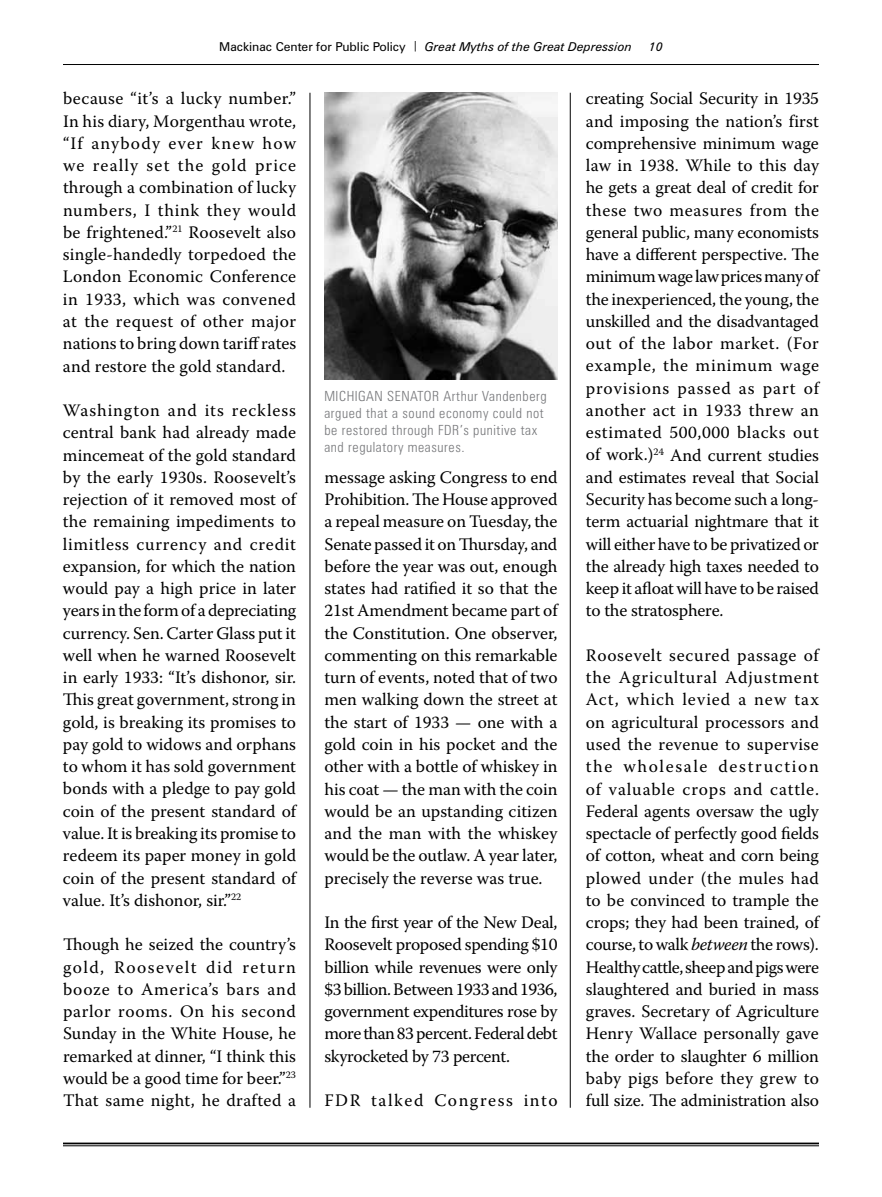
<style>
.page{position:relative;width:882px;height:1197px;background:#fff}
.page>*{position:absolute;margin:0;border:0;box-sizing:border-box;transform-origin:0 0}
.t1{font:17.5px/22.2px "Warnock Pro";color:#000;text-align:justify}
.t2{font:17.5px "Warnock Pro";letter-spacing:.09em;color:#000}
.t3{font:300 condensed 14px/16.8px "Zurich BT";letter-spacing:.04em;color:#77787b}
.t4{font:italic 12.25px "Zurich BT";color:#000}
.s1{font-style:normal}
.s2{font-style:normal;font-size:10.5px}
.s3{font-style:italic}
</style>
<div class="page">
<hr style="left:63px;top:64px;width:756px;height:1px;background:#000">
<hr style="left:63px;top:1143px;width:756px;height:1px;background:#000">
<hr style="left:63px;top:1146px;width:756px;height:1px;background:#000">
<hr style="left:310px;top:93px;width:1px;height:1015px;background:#000">
<hr style="left:570px;top:93px;width:1px;height:1015px;background:#000">
<img style="left:324px;top:93px;width:234px;height:287px">
<p class="t4" style="left:219px;top:39px;width:415px"><span class="s1">Mackinac Center for Public Policy</span> <span class="s2">|</span> Great Myths of the Great Depression</p>
<p class="t4" style="left:649px;top:39px;width:15px">10</p>
<p class="t1" style="left:63px;top:87px;width:235px">because “it’s a lucky number.” In his diary, Morgenthau wrote, “If anybody ever knew how we really set the gold price through a combination of lucky numbers, I think they would be frightened.”<sup>21</sup> Roosevelt also single-handedly torpedoed the London Economic Conference in 1933, which was convened at the request of other major nations to bring down tariff rates and restore the gold standard.</p>
<p class="t1" style="left:63px;top:399px;width:235px">Washington and its reckless central bank had already made mincemeat of the gold standard by the early 1930s. Roosevelt’s rejection of it removed most of the remaining impediments to limitless currency and credit expansion, for which the nation would pay a high price in later years in the form of a depreciating currency. Sen. Carter Glass put it well when he warned Roosevelt in early 1933: “It’s dishonor, sir.<br>This great government, strong in gold, is breaking its promises to pay gold to widows and orphans to whom it has sold government bonds with a pledge to pay gold coin of the present standard of value. It is breaking its promise to redeem its paper money in gold coin of the present standard of value. It’s dishonor, sir.”<sup>22</sup></p>
<p class="t1" style="left:63px;top:933px;width:235px">Though he seized the country’s gold, Roosevelt did return booze to America’s bars and parlor rooms. On his second Sunday in the White House, he remarked at dinner, “I think this would be a good time for beer.”<sup>23<br></sup>That same night, he drafted a</p>
<p class="t1" style="left:586px;top:87px;width:235px">creating Social Security in 1935 and imposing the nation’s first comprehensive minimum wage law in 1938. While to this day he gets a great deal of credit for these two measures from the general public, many economists have a different perspective. The minimum wage law prices many of the inexperienced, the young, the unskilled and the disadvantaged out of the labor market. (For example, the minimum wage provisions passed as part of another act in 1933 threw an estimated 500,000 blacks out of work.)<sup>24</sup> And current studies and estimates reveal that Social Security has become such a long&shy;term actuarial nightmare that it will either have to be privatized or the already high taxes needed to keep it afloat will have to be raised to the stratosphere.</p>
<p class="t1" style="left:586px;top:644px;width:235px">Roosevelt secured passage of the Agricultural Adjustment Act, which levied a new tax on agricultural processors and used the revenue to supervise the wholesale destruction of valuable crops and cattle.<br>Federal agents oversaw the ugly spectacle of perfectly good fields of cotton, wheat and corn being plowed under (the mules had to be convinced to trample the crops; they had been trained, of course, to walk <span class="s3">between</span> the rows).<br>Healthy cattle, sheep and pigs were slaughtered and buried in mass graves. Secretary of Agriculture Henry Wallace personally gave the order to slaughter 6 million baby pigs before they grew to full size. The administration also</p>
<p class="t3" style="left:324px;top:388px;width:31px">Michigan</p>
<p class="t3" style="left:387px;top:388px;width:16px">Senator</p>
<p class="t3" style="left:324px;top:388px;width:224px;text-indent:119px">Arthur Vandenberg argued that a sound economy could not be restored through FDR’s punitive tax and regulatory measures.</p>
<p class="t1" style="left:324px;top:466px;width:235px">message asking Congress to end Prohibition. The House approved a repeal measure on Tuesday, the Senate passed it on Thursday, and before the year was out, enough states had ratified it so that the 21st Amendment became part of the Constitution. One observer, commenting on this remarkable turn of events, noted that of two men walking down the street at the start of 1933 — one with a gold coin in his pocket and the other with a bottle of whiskey in his coat — the man with the coin would be an upstanding citizen and the man with the whiskey would be the outlaw. A year later, precisely the reverse was true.</p>
<p class="t1" style="left:324px;top:911px;width:235px">In the first year of the New Deal, Roosevelt proposed spending $10 billion while revenues were only $3 billion. Between 1933 and 1936, government expenditures rose by more than 83 percent. Federal debt skyrocketed by 73 percent.</p>
<p class="t2" style="left:324px;top:1090px;width:235px">FDR talked Congress into</p>
</div>
